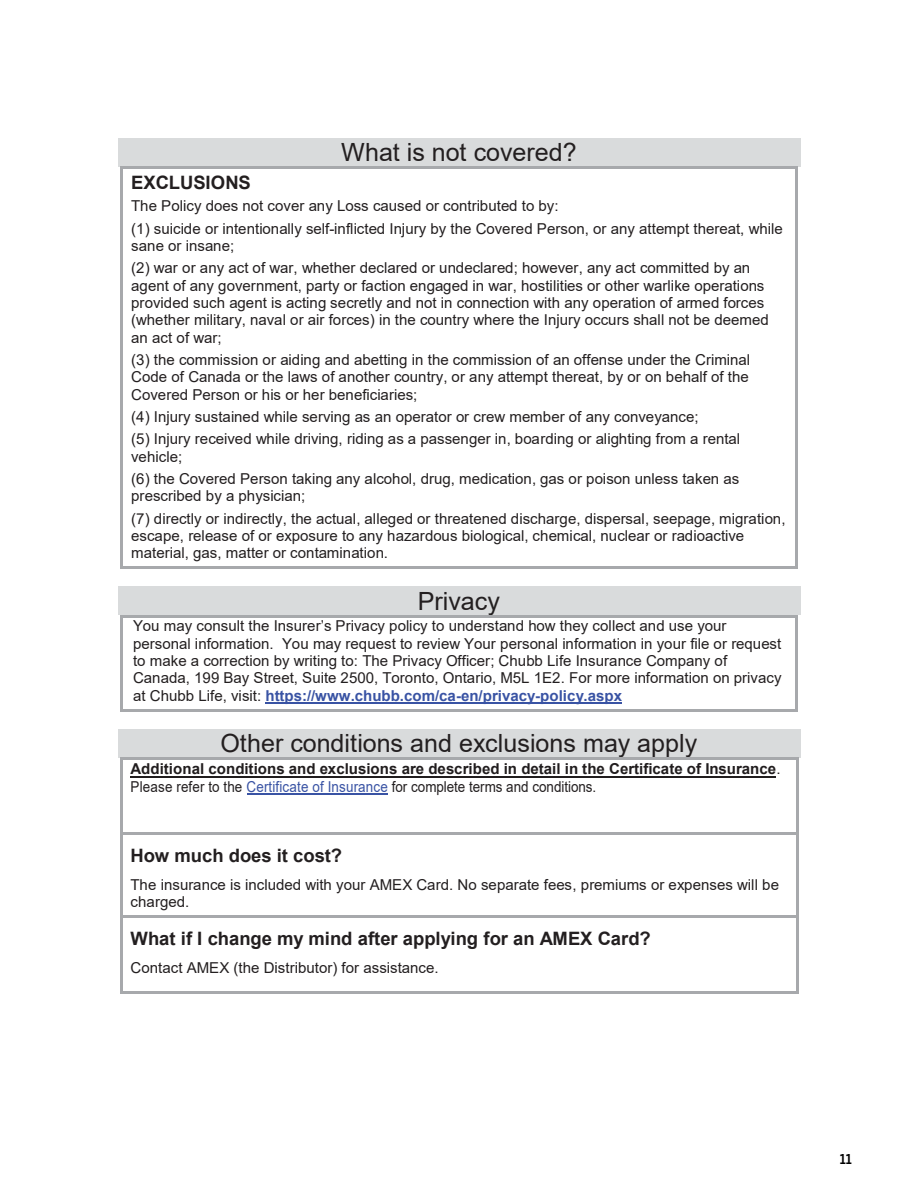
<style>
.page{position:relative;width:918px;height:1188px;background:#fff}
.page>*{position:absolute;margin:0;border:0;box-sizing:border-box;transform-origin:0 0}
.t1{font:25.05px "Arial";letter-spacing:.005em;color:#231f20}
.t2{font:700 18.45px "Arial";color:#231f20}
.t3{font:15px/17.2px "Arial";letter-spacing:.005em;color:#231f20}
.t4{font:700 15px/17.2px "Arial";letter-spacing:.005em;color:#211d1e}
.t5{font:500 13.5px "Benton Sans";color:#000}
.s1{font-weight:700;color:#3953a4}
.s2{font-weight:400}
.s3{font-weight:400;color:#231f20}
.s4{font-weight:400;color:#3953a4}
</style>
<div class="page">
<div style="left:118px;top:138px;width:682px;height:29px;background:#d9dbdc"></div>
<hr style="left:120px;top:167px;width:675px;height:2px;background:#a7a9ac">
<hr style="left:120px;top:169px;width:3px;height:400px;background:#a7a9ac">
<hr style="left:120px;top:566px;width:675px;height:3px;background:#a7a9ac">
<hr style="left:795px;top:169px;width:3px;height:400px;background:#a7a9ac">
<div style="left:118px;top:586px;width:682px;height:29px;background:#d9dbdc"></div>
<hr style="left:265px;top:702px;width:357px;height:2px;background:#3953a4">
<hr style="left:120px;top:615px;width:675px;height:2px;background:#a7a9ac">
<hr style="left:120px;top:618px;width:3px;height:94px;background:#a7a9ac">
<hr style="left:120px;top:709px;width:675px;height:3px;background:#a7a9ac">
<hr style="left:795px;top:618px;width:3px;height:94px;background:#a7a9ac">
<div style="left:118px;top:729px;width:682px;height:29px;background:#d9dbdc"></div>
<hr style="left:131px;top:776px;width:645px;height:2px;background:#211d1e">
<hr style="left:247px;top:794px;width:140px;height:1px;background:#3953a4">
<hr style="left:120px;top:758px;width:676px;height:2px;background:#a7a9ac">
<hr style="left:120px;top:760px;width:3px;height:72px;background:#a7a9ac">
<hr style="left:796px;top:760px;width:3px;height:72px;background:#a7a9ac">
<hr style="left:123px;top:832px;width:673px;height:3px;background:#a7a9ac">
<hr style="left:120px;top:835px;width:3px;height:81px;background:#a7a9ac">
<hr style="left:796px;top:835px;width:3px;height:81px;background:#a7a9ac">
<hr style="left:123px;top:916px;width:673px;height:2px;background:#a7a9ac">
<hr style="left:120px;top:918px;width:3px;height:76px;background:#a7a9ac">
<hr style="left:120px;top:991px;width:676px;height:3px;background:#a7a9ac">
<hr style="left:796px;top:918px;width:3px;height:76px;background:#a7a9ac">
<h1 class="t1" style="left:341px;top:135px;width:237px">What is not covered?</h1>
<p class="t2" style="left:131px;top:169px;width:121px">EXCLUSIONS</p>
<p class="t3" style="left:131px;top:195px;width:653px;line-height:22.2px">The Policy does not cover any Loss caused or contributed to by:<br>(1) suicide or intentionally self-inflicted Injury by the Covered Person, or any attempt thereat, while</p>
<p class="t3" style="left:131px;top:235px;width:621px;line-height:22.2px">sane or insane;<br>(2) war or any act of war, whether declared or undeclared; however, any act committed by an</p>
<p class="t3" style="left:131px;top:277px;width:639px">agent of any government, party or faction engaged in war, hostilities or other warlike operations provided such agent is acting secretly and not in connection with any operation of armed forces (whether military, naval or air forces) in the country where the Injury occurs shall not be deemed an act of war;</p>
<p class="t3" style="left:131px;top:351px;width:621px;text-align:justify">(3) the commission or aiding and abetting in the commission of an offense under the Criminal Code of Canada or the laws of another country, or any attempt thereat, by or on behalf of the Covered Person or his or her beneficiaries;</p>
<p class="t3" style="left:131px;top:405px;width:610px;line-height:22.5px">(4) Injury sustained while serving as an operator or crew member of any conveyance;<br>(5) Injury received while driving, riding as a passenger in, boarding or alighting from a rental</p>
<p class="t3" style="left:131px;top:445px;width:610px;line-height:22.2px">vehicle;<br>(6) the Covered Person taking any alcohol, drug, medication, gas or poison unless taken as</p>
<p class="t3" style="left:131px;top:484px;width:656px;line-height:22.5px">prescribed by a physician;<br>(7) directly or indirectly, the actual, alleged or threatened discharge, dispersal, seepage, migration,</p>
<p class="t3" style="left:131px;top:527px;width:614px">escape, release of or exposure to any hazardous biological, chemical, nuclear or radioactive material, gas, matter or contamination.</p>
<h1 class="t1" style="left:418px;top:584px;width:84px">Privacy</h1>
<p class="t3" style="left:133px;top:617px;width:650px">You may consult the Insurer’s Privacy policy to understand how they collect and use your personal information. You may request to review Your personal information in your file or request to make a correction by writing to: The Privacy Officer; Chubb Life Insurance Company of Canada, 199 Bay Street, Suite 2500, Toronto, Ontario, M5L 1E2. For more information on privacy at Chubb Life, visit: <span class="s1">https://www.chubb.com/ca-en/privacy-policy.aspx</span></p>
<h1 class="t1" style="left:221px;top:726px;width:478px">Other conditions and exclusions may apply</h1>
<p class="t4" style="left:131px;top:761px;width:651px">Additional conditions and exclusions are described in detail in the Certificate of Insurance<span class="s2">.<br></span><span class="s3">Please refer to the</span> <span class="s4">Certificate of Insurance</span> <span class="s3">for complete terms and conditions.</span></p>
<p class="t2" style="left:131px;top:843px;width:213px">How much does it cost?</p>
<p class="t3" style="left:131px;top:876px;width:650px">The insurance is included with your AMEX Card. No separate fees, premiums or expenses will be charged.</p>
<p class="t2" style="left:131px;top:926px;width:522px">What if I change my mind after applying for an AMEX Card?</p>
<p class="t3" style="left:131px;top:959px;width:309px">Contact AMEX (the Distributor) for assistance.</p>
<p class="t5" style="left:840px;top:1151px;width:14px">11</p>
</div>
